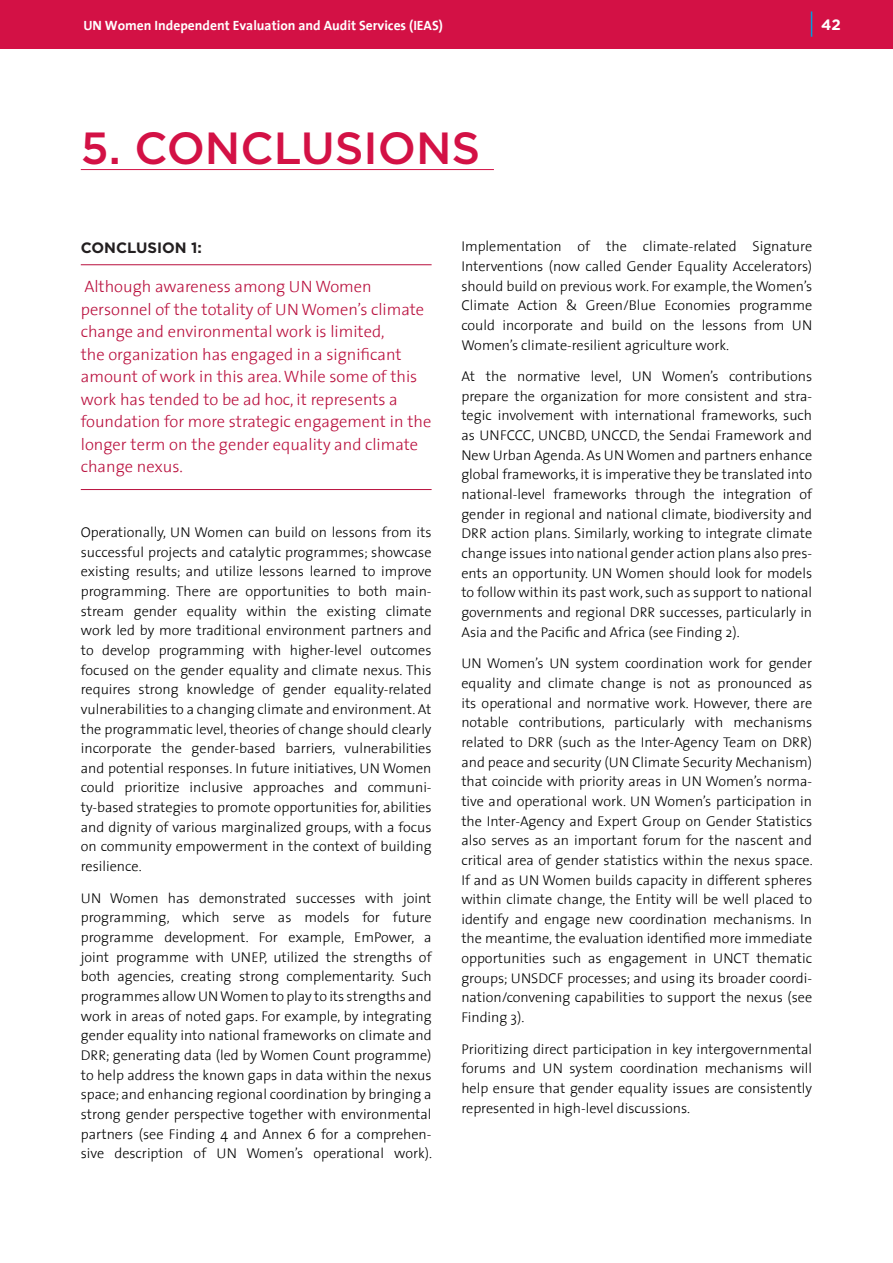
<style>
.page{position:relative;width:893px;height:1263px;background:#fff}
.page>*{position:absolute;margin:0;border:0;box-sizing:border-box;transform-origin:0 0}
.Heading_1{font:500 45px "Gotham";color:#d31145}
.Conclusions_Text_dif{font:300 16.5px/22.5px "The Sans";color:#b90f3d}
.CCL_Number{font:700 15px "Gotham";color:#231f20}
.t1{font:700 15px "Gotham";color:#fff}
.t2{font:300 14.25px/19.6px "The Sans";color:#000;text-align:justify}
.t3{font:700 13.5px "The Sans";color:#fff}
</style>
<div class="page">
<div style="left:0;top:0;width:893px;height:48px;background:#d31145"></div>
<svg style="left:811px;top:11px;width:1px;height:26px"></svg>
<hr style="left:81px;top:169px;width:413px;height:1px;background:#d31145">
<hr style="left:81px;top:264px;width:351px;height:1px;background:#b90f3d">
<hr style="left:81px;top:489px;width:351px;height:1px;background:#b90f3d">
<p class="t3" style="left:83px;top:14px;width:361px">UN Women Independent Evaluation and Audit Services (IEAS)</p>
<p class="t1" style="left:821px;top:15px;width:21px">42</p>
<p class="Heading_1" style="left:81px;top:118px;width:401px">5. CONCLUSIONS</p>
<p class="CCL_Number" style="left:81px;top:237px;width:123px">CONCLUSION 1:</p>
<p class="Conclusions_Text_dif" style="left:81px;top:275px;width:352px">Although awareness among UN Women personnel of the totality of UN Women’s climate change and environmental work is limited,<br>the organization has engaged in a significant amount of work in this area. While some of this work has tended to be ad hoc, it represents a foundation for more strategic engagement in the longer term on the gender equality and climate change nexus.</p>
<p class="t2" style="left:81px;top:522px;width:352px">Operationally, UN Women can build on lessons from its successful projects and catalytic programmes; showcase existing results; and utilize lessons learned to improve programming. There are opportunities to both main&shy;stream gender equality within the existing climate work led by more traditional environment partners and to develop programming with higher-level outcomes focused on the gender equality and climate nexus. This requires strong knowledge of gender equality-related vulnerabilities to a changing climate and environment. At the programmatic level, theories of change should clearly incorporate the gender-based barriers, vulnerabilities and potential responses. In future initiatives, UN Women could prioritize inclusive approaches and communi&shy;ty-based strategies to promote opportunities for, abilities and dignity of various marginalized groups, with a focus on community empowerment in the context of building resilience.</p>
<p class="t2" style="left:81px;top:887px;width:353px">UN Women has demonstrated successes with joint programming, which serve as models for future programme development. For example, EmPower, a joint programme with UNEP, utilized the strengths of both agencies, creating strong complementarity. Such programmes allow UN Women to play to its strengths and work in areas of noted gaps. For example, by integrating gender equality into national frameworks on climate and DRR; generating data (led by Women Count programme) to help address the known gaps in data within the nexus space; and enhancing regional coordination by bringing a strong gender perspective together with environmental partners (see Finding 4 and Annex 6 for a comprehen&shy;sive description of UN Women’s operational work).</p>
<p class="t2" style="left:461px;top:236px;width:352px">Implementation of the climate-related Signature Interventions (now called Gender Equality Accelerators) should build on previous work. For example, the Women’s Climate Action &amp; Green/Blue Economies programme could incorporate and build on the lessons from UN Women’s climate-resilient agriculture work.</p>
<p class="t2" style="left:461px;top:366px;width:352px">At the normative level, UN Women’s contributions prepare the organization for more consistent and stra&shy;tegic involvement with international frameworks, such as UNFCCC, UNCBD, UNCCD, the Sendai Framework and New Urban Agenda. As UN Women and partners enhance global frameworks, it is imperative they be translated into national-level frameworks through the integration of gender in regional and national climate, biodiversity and DRR action plans. Similarly, working to integrate climate change issues into national gender action plans also pres&shy;ents an opportunity. UN Women should look for models to follow within its past work, such as support to national governments and regional DRR successes, particularly in Asia and the Pacific and Africa (see Finding 2).</p>
<p class="t2" style="left:461px;top:653px;width:353px">UN Women’s UN system coordination work for gender equality and climate change is not as pronounced as its operational and normative work. However, there are notable contributions, particularly with mechanisms related to DRR (such as the Inter-Agency Team on DRR) and peace and security (UN Climate Security Mechanism) that coincide with priority areas in UN Women’s norma&shy;tive and operational work. UN Women’s participation in the Inter-Agency and Expert Group on Gender Statistics also serves as an important forum for the nascent and critical area of gender statistics within the nexus space.<br>If and as UN Women builds capacity in different spheres within climate change, the Entity will be well placed to identify and engage new coordination mechanisms. In the meantime, the evaluation identified more immediate opportunities such as engagement in UNCT thematic groups; UNSDCF processes; and using its broader coordi&shy;nation/convening capabilities to support the nexus (see Finding 3).</p>
<p class="t2" style="left:461px;top:1038px;width:352px">Prioritizing direct participation in key intergovernmental forums and UN system coordination mechanisms will help ensure that gender equality issues are consistently represented in high-level discussions.</p>
</div>
